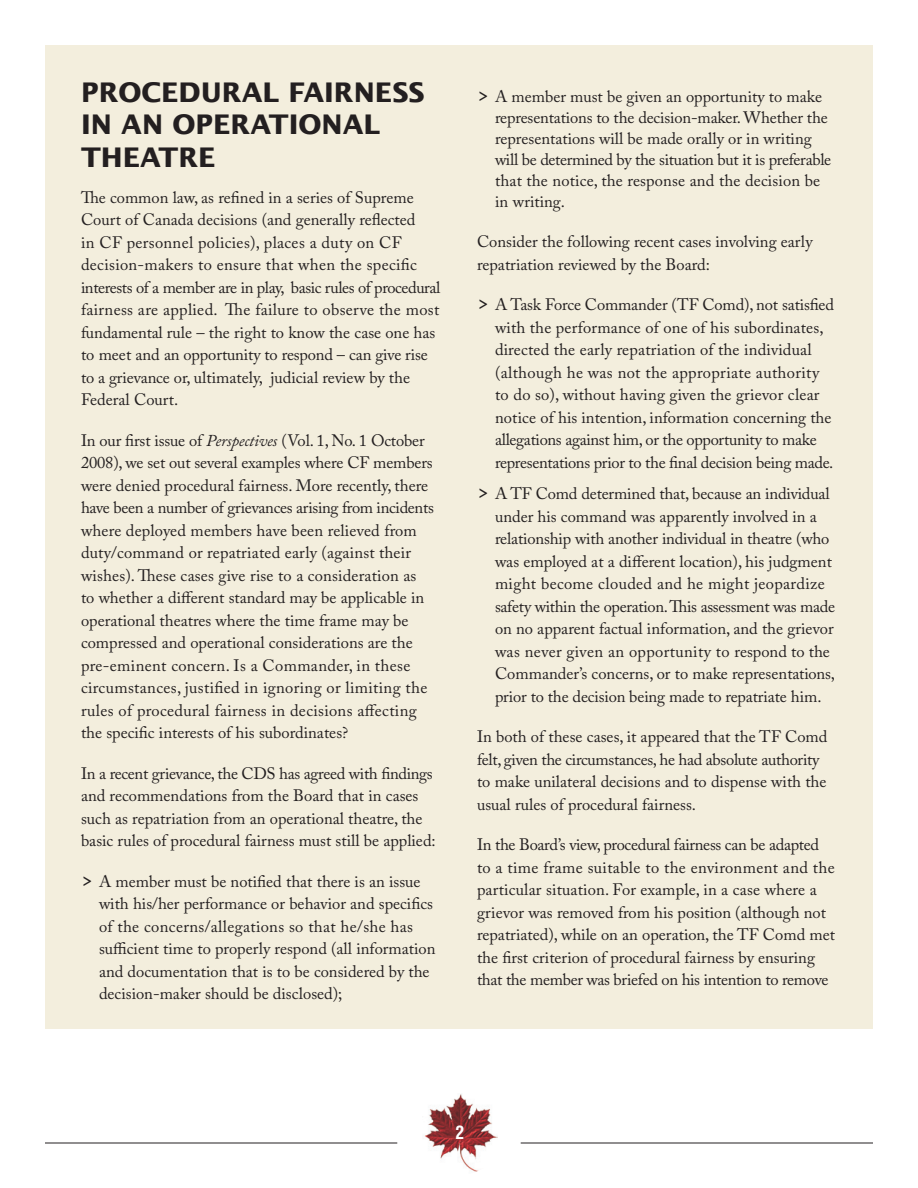
<style>
.page{position:relative;width:918px;height:1188px;background:#fff}
.page>*{position:absolute;margin:0;border:0;box-sizing:border-box;transform-origin:0 0}
.t1{font:700 27px/32.4px "Lucida Sans Std";color:#231f20}
.t2{font:700 condensed 18px "Helvetica LT Std";color:#fff}
.body{font:16.5px/22.5px "Adobe Caslon Pro";color:#231f20}
.Bullet_last{font:16.5px/22.5px "Adobe Caslon Pro";color:#231f20}
.Bullet{font:16.5px/22.5px "Adobe Caslon Pro";color:#231f20}
.s1{font-style:italic}
.s2{font-size:24px}
</style>
<div class="page">
<div style="left:45px;top:45px;width:828px;height:984px;background:#f3eedd"></div>
<img style="left:424px;top:1094px;width:73px;height:78px">
<hr style="left:45px;top:1143px;width:352px;height:1px;background:#231f20">
<hr style="left:521px;top:1143px;width:352px;height:1px;background:#231f20">
<p class="t1" style="left:81px;top:77px;width:345px">PROCEDURAL FAIRNESS<br>IN AN OPERATIONAL<br>THEATRE</p>
<p class="body" style="left:81px;top:186px;width:361px">The common law, as refined in a series of Supreme Court of Canada decisions (and generally reflected<br>in CF personnel policies), places a duty on CF decision-makers to ensure that when the specific interests of a member are in play, basic rules of procedural fairness are applied. The failure to observe the most fundamental rule – the right to know the case one has to meet and an opportunity to respond – can give rise to a grievance or, ultimately, judicial review by the Federal Court.</p>
<p class="body" style="left:81px;top:429px;width:354px">In our first issue of <span class="s1">Perspectives</span> (Vol. 1, No. 1 October 2008), we set out several examples where CF members were denied procedural fairness. More recently, there have been a number of grievances arising from incidents where deployed members have been relieved from duty/command or repatriated early (against their wishes). These cases give rise to a consideration as to whether a different standard may be applicable in operational theatres where the time frame may be compressed and operational considerations are the pre-eminent concern. Is a Commander, in these circumstances, justified in ignoring or limiting the rules of procedural fairness in decisions affecting the specific interests of his subordinates?</p>
<p class="body" style="left:81px;top:762px;width:356px">In a recent grievance, the CDS has agreed with findings and recommendations from the Board that in cases such as repatriation from an operational theatre, the basic rules of procedural fairness must still be applied:</p>
<p class="Bullet" style="left:99px;top:870px;width:338px;text-indent:-18px"><span class="s2">&gt;</span> A member must be notified that there is an issue with his/her performance or behavior and specifics of the concerns/allegations so that he/she has sufficient time to properly respond (all information and documentation that is to be considered by the decision-maker should be disclosed);</p>
<p class="Bullet_last" style="left:495px;top:85px;width:338px;line-height:21px;text-indent:-18px"><span class="s2">&gt;</span> A member must be given an opportunity to make representations to the decision-maker. Whether the representations will be made orally or in writing will be determined by the situation but it is preferable that the notice, the response and the decision be in writing.</p>
<p class="body" style="left:477px;top:230px;width:337px">Consider the following recent cases involving early repatriation reviewed by the Board:</p>
<p class="Bullet" style="left:495px;top:293px;width:341px;text-indent:-18px"><span class="s2">&gt;</span> A Task Force Commander (TF Comd), not satisfied with the performance of one of his subordinates, directed the early repatriation of the individual (although he was not the appropriate authority to do so), without having given the grievor clear notice of his intention, information concerning the allegations against him, or the opportunity to make representations prior to the final decision being made.</p>
<p class="Bullet_last" style="left:495px;top:482px;width:342px;text-indent:-18px"><span class="s2">&gt;</span> A TF Comd determined that, because an individual under his command was apparently involved in a relationship with another individual in theatre (who was employed at a different location), his judgment might become clouded and he might jeopardize safety within the operation. This assessment was made on no apparent factual information, and the grievor was never given an opportunity to respond to the Commander’s concerns, or to make representations, prior to the decision being made to repatriate him.</p>
<p class="body" style="left:477px;top:725px;width:352px">In both of these cases, it appeared that the TF Comd felt, given the circumstances, he had absolute authority to make unilateral decisions and to dispense with the usual rules of procedural fairness.</p>
<p class="body" style="left:477px;top:833px;width:360px">In the Board’s view, procedural fairness can be adapted to a time frame suitable to the environment and the particular situation. For example, in a case where a grievor was removed from his position (although not repatriated), while on an operation, the TF Comd met the first criterion of procedural fairness by ensuring that the member was briefed on his intention to remove</p>
<p class="t2" style="left:455px;top:1121px;width:10px">2</p>
</div>
